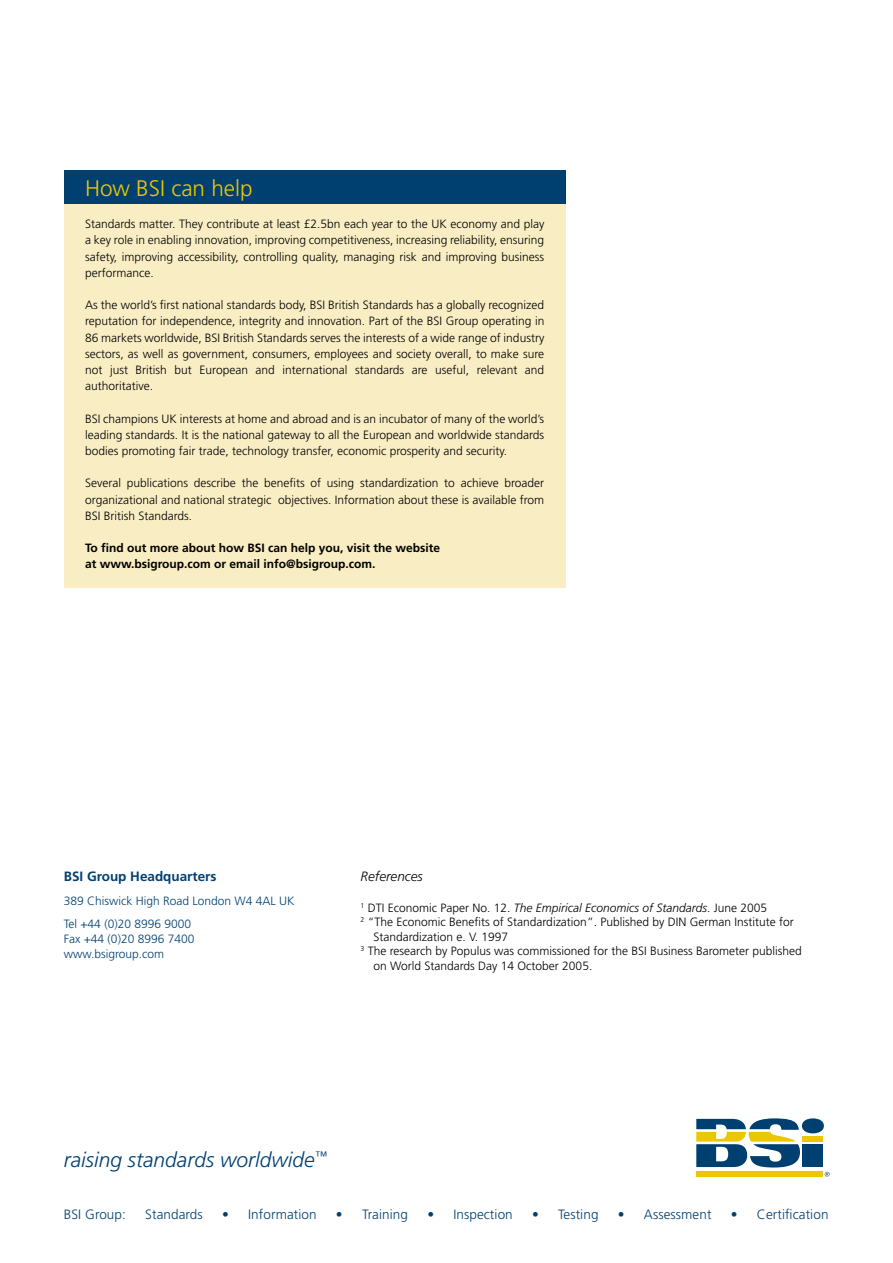
<style>
.page{position:relative;width:893px;height:1263px;background:#fff}
.page>*{position:absolute;margin:0;border:0;box-sizing:border-box;transform-origin:0 0}
.t1{font:300 22.5px "Frutiger";color:#ecc700}
.t2{font:italic 300 21px "Frutiger";color:#004071}
.t3{font:300 13.5px "Frutiger";letter-spacing:.005em;color:#004071}
.t4{font:700 13.5px "Frutiger";color:#004071}
.t5{font:italic 300 13.5px "Frutiger";color:#000}
.t6{font:300 12px/16.2px "Frutiger";color:#000;text-align:justify}
.t7{font:700 12px/16.2px "Frutiger";color:#000}
.t8{font:300 12px/23.5px "Frutiger";color:#004071}
.t9{font:italic 300 12px "Frutiger";color:#000}
.s1{font-style:normal}
</style>
<div class="page">
<div style="left:802px;top:1118px;width:22px;height:15px;background:#004071;border-radius:50%"></div>
<div style="left:803px;top:1136px;width:20px;height:5px;background:#ecc700"></div>
<div style="left:803px;top:1144px;width:20px;height:23px;background:#004071"></div>
<div style="left:696px;top:1172px;width:127px;height:5px;background:#ecc700"></div>
<svg style="left:696px;top:1118px;width:104px;height:49px"></svg>
<svg style="left:825px;top:1172px;width:4px;height:4px"></svg>
<div style="left:64px;top:191px;width:502px;height:397px;background:#f9edc4"></div>
<div style="left:64px;top:170px;width:502px;height:34px;background:#004071"></div>
<h1 class="t1" style="left:85px;top:175px;width:169px">How BSI can help</h1>
<p class="t6" style="left:85px;top:216px;width:461px">Standards matter. They contribute at least £2.5bn each year to the UK economy and play a key role in enabling innovation, improving competitiveness, increasing reliability, ensuring safety, improving accessibility, controlling quality, managing risk and improving business performance.</p>
<p class="t6" style="left:85px;top:297px;width:461px">As the world’s first national standards body, BSI British Standards has a globally recognized reputation for independence, integrity and innovation. Part of the BSI Group operating in 86 markets worldwide, BSI British Standards serves the interests of a wide range of industry sectors, as well as government, consumers, employees and society overall, to make sure not just British but European and international standards are useful, relevant and authoritative.</p>
<p class="t6" style="left:85px;top:410px;width:461px">BSI champions UK interests at home and abroad and is an incubator of many of the world’s leading standards. It is the national gateway to all the European and worldwide standards bodies promoting fair trade, technology transfer, economic prosperity and security.</p>
<p class="t6" style="left:85px;top:475px;width:461px">Several publications describe the benefits of using standardization to achieve broader organizational and national strategic objectives. Information about these is available from BSI British Standards.</p>
<p class="t7" style="left:85px;top:540px;width:357px">To find out more about how BSI can help you, visit the website at www.bsigroup.com or email info@bsigroup.com.</p>
<p class="t4" style="left:64px;top:868px;width:154px">BSI Group Headquarters</p>
<p class="t8" style="left:64px;top:889px;width:232px">389 Chiswick High Road London W4 4AL UK<br>Tel +44 (0)20 8996 9000</p>
<p class="t8" style="left:64px;top:931px;width:132px;line-height:15px">Fax +44 (0)20 8996 7400 www.bsigroup.com</p>
<p class="t5" style="left:361px;top:869px;width:64px">References</p>
<p class="t9" style="left:361px;top:901px;width:408px"><sup>1</sup> <span class="s1">DTI Economic Paper No. 12.</span> The Empirical Economics of Standards<span class="s1">. June 2005</span></p>
<p class="t6" style="left:361px;top:914px;width:435px"><sup>2</sup> “The Economic Benefits of Standardization”. Published by DIN German Institute for</p>
<p class="t6" style="left:373px;top:928px;width:136px">Standardization e. V. 1997</p>
<p class="t6" style="left:361px;top:943px;width:443px"><sup>3</sup> The research by Populus was commissioned for the BSI Business Barometer published</p>
<p class="t6" style="left:373px;top:957px;width:220px">on World Standards Day 14 October 2005.</p>
<h2 class="t2" style="left:64px;top:1147px;width:265px">raising standards worldwide<sup>™</sup></h2>
<p class="t3" style="left:64px;top:1207px;width:64px">BSI Group:</p>
<p class="t3" style="left:145px;top:1207px;width:59px">Standards</p>
<p class="t3" style="left:222px;top:1207px;width:96px">• Information</p>
<p class="t3" style="left:336px;top:1207px;width:74px">• Training</p>
<p class="t3" style="left:427px;top:1207px;width:87px">• Inspection</p>
<p class="t3" style="left:532px;top:1207px;width:68px">• Testing</p>
<p class="t3" style="left:618px;top:1207px;width:95px">• Assessment</p>
<p class="t3" style="left:731px;top:1207px;width:99px">• Certification</p>
</div>
